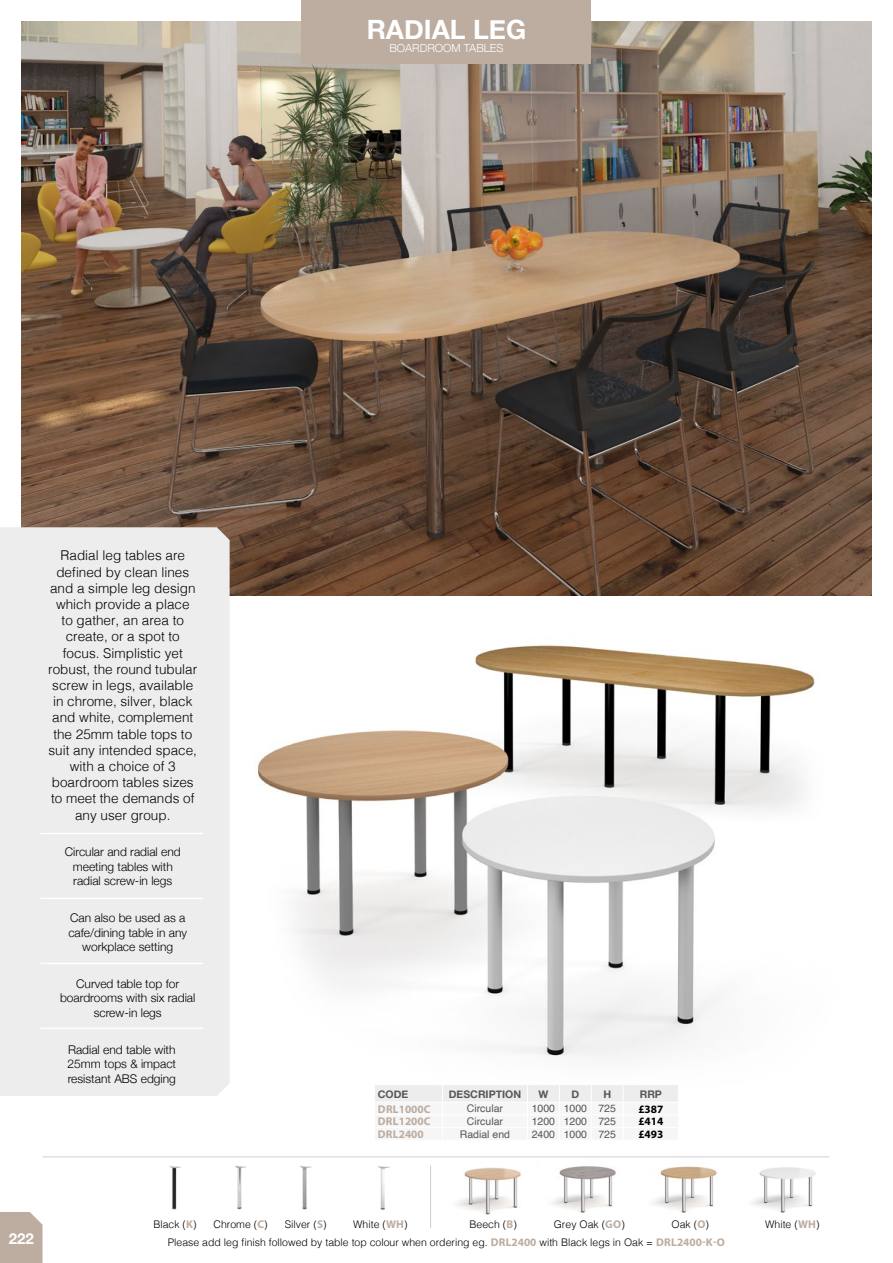
<style>
.page{position:relative;width:893px;height:1263px;background:#fff}
.page>*{position:absolute;margin:0;border:0;box-sizing:border-box;transform-origin:0 0}
.t1{font:700 26.55px "Helvetica Neue";color:#fff}
.t2{font:700 15px "Helvetica Neue";color:#fff}
.t3{font:300 13.5px/16.2px "Helvetica";color:#000;text-align:center}
.t4{font:300 12px/14.4px "Helvetica Neue";color:#000;text-align:center}
.t5{font:700 11.25px "Myriad Pro";letter-spacing:.01em;color:#bdaca0}
.t6{font:300 11.25px "Helvetica Neue";color:#fff}
.t7{font:700 11.25px "Myriad Pro";color:#000}
.t8{font:300 10.5px "Helvetica";color:#000}
.t9{font:10.5px "Helvetica";color:#575756}
.t10{font:700 10.5px "Helvetica Neue";color:#575756}
.s1{font-family:"Myriad Pro";font-weight:700;font-size:11.25px;color:#bdaca0}
</style>
<div class="page">
<img style="left:244px;top:595px;width:595px;height:463px">
<div style="left:375px;top:1085px;width:303px;height:17px;background:#ededed"></div>
<img style="left:21px;top:21px;width:851px;height:574px">
<div style="left:302px;top:0;width:289px;height:64px;background:#bdaca0"></div>
<div style="left:0;top:527px;width:230px;height:569px;background:#ededed"></div>
<hr style="left:41px;top:898px;width:162px;height:1px;background:#fff">
<hr style="left:41px;top:833px;width:162px;height:1px;background:#fff">
<hr style="left:41px;top:963px;width:162px;height:1px;background:#fff">
<hr style="left:41px;top:1028px;width:162px;height:1px;background:#fff">
<img style="left:300px;top:1166px;width:12px;height:44px">
<img style="left:377px;top:1166px;width:13px;height:44px">
<img style="left:169px;top:1166px;width:12px;height:44px">
<img style="left:235px;top:1165px;width:11px;height:45px">
<img style="left:457px;top:1167px;width:64px;height:48px">
<img style="left:653px;top:1166px;width:64px;height:47px">
<hr style="left:43px;top:1157px;width:786px;height:1px;background:#d0d0d0">
<hr style="left:430px;top:1165px;width:1px;height:63px;background:#d0d0d0">
<img style="left:752px;top:1167px;width:64px;height:46px">
<img style="left:552px;top:1166px;width:64px;height:47px">
<div style="left:0;top:1212px;width:43px;height:51px;background:#bdaca0"></div>
<h1 class="t1" style="left:367px;top:8px;width:161px">RADIAL LEG</h1>
<p class="t6" style="left:389px;top:39px;width:116px">BOARDROOM TABLES</p>
<p class="t3" style="left:48px;top:546px;width:151px">Radial leg tables are defined by clean lines and a simple leg design which provide a place<br>to gather, an area to create, or a spot to focus. Simplistic yet robust, the round tubular screw in legs, available in chrome, silver, black and white, complement the 25mm table tops to suit any intended space, with a choice of 3 boardroom tables sizes to meet the demands of any user group.</p>
<p class="t4" style="left:65px;top:844px;width:117px">Circular and radial end meeting tables with radial screw-in legs</p>
<p class="t4" style="left:68px;top:910px;width:120px">Can also be used as a cafe/dining table in any workplace setting</p>
<p class="t4" style="left:60px;top:976px;width:137px">Curved table top for boardrooms with six radial screw-in legs</p>
<p class="t4" style="left:68px;top:1041px;width:110px;text-align:justify">Radial end table with 25mm tops &amp; impact resistant ABS edging</p>
<p class="t10" style="left:378px;top:1086px;width:32px">CODE</p>
<p class="t10" style="left:449px;top:1086px;width:74px">DESCRIPTION</p>
<p class="t10" style="left:538px;top:1086px;width:11px">W</p>
<p class="t10" style="left:571px;top:1086px;width:9px">D</p>
<p class="t10" style="left:603px;top:1086px;width:9px">H</p>
<p class="t10" style="left:640px;top:1086px;width:24px">RRP</p>
<p class="t5" style="left:378px;top:1101px;width:54px">DRL1000C</p>
<p class="t9" style="left:467px;top:1100px;width:38px">Circular</p>
<p class="t9" style="left:532px;top:1100px;width:86px">1000 1000 725</p>
<p class="t7" style="left:638px;top:1101px;width:26px">£387</p>
<p class="t5" style="left:378px;top:1114px;width:54px">DRL1200C</p>
<p class="t9" style="left:467px;top:1113px;width:38px">Circular</p>
<p class="t9" style="left:532px;top:1113px;width:86px">1200 1200 725</p>
<p class="t7" style="left:638px;top:1114px;width:26px">£414</p>
<p class="t5" style="left:378px;top:1127px;width:47px">DRL2400</p>
<p class="t9" style="left:460px;top:1126px;width:52px">Radial end</p>
<p class="t9" style="left:532px;top:1126px;width:86px">2400 1000 725</p>
<p class="t7" style="left:638px;top:1127px;width:26px">£493</p>
<p class="t2" style="left:9px;top:1226px;width:27px">222</p>
<p class="t8" style="left:153px;top:1215px;width:45px">Black (<span class="s1">K</span>)</p>
<p class="t8" style="left:213px;top:1215px;width:56px">Chrome (<span class="s1">C</span>)</p>
<p class="t8" style="left:285px;top:1215px;width:43px">Silver (<span class="s1">S</span>)</p>
<p class="t8" style="left:353px;top:1215px;width:56px">White (<span class="s1">WH</span>)</p>
<p class="t8" style="left:470px;top:1215px;width:49px">Beech (<span class="s1">B</span>)</p>
<p class="t8" style="left:554px;top:1215px;width:73px">Grey Oak (<span class="s1">GO</span>)</p>
<p class="t8" style="left:672px;top:1215px;width:39px">Oak (<span class="s1">O</span>)</p>
<p class="t8" style="left:765px;top:1215px;width:56px">White (<span class="s1">WH</span>)</p>
<p class="t8" style="left:168px;top:1233px;width:559px">Please add leg finish followed by table top colour when ordering eg. <span class="s1">DRL2400</span> with Black legs in Oak = <span class="s1">DRL2400-K-O</span></p>
</div>
